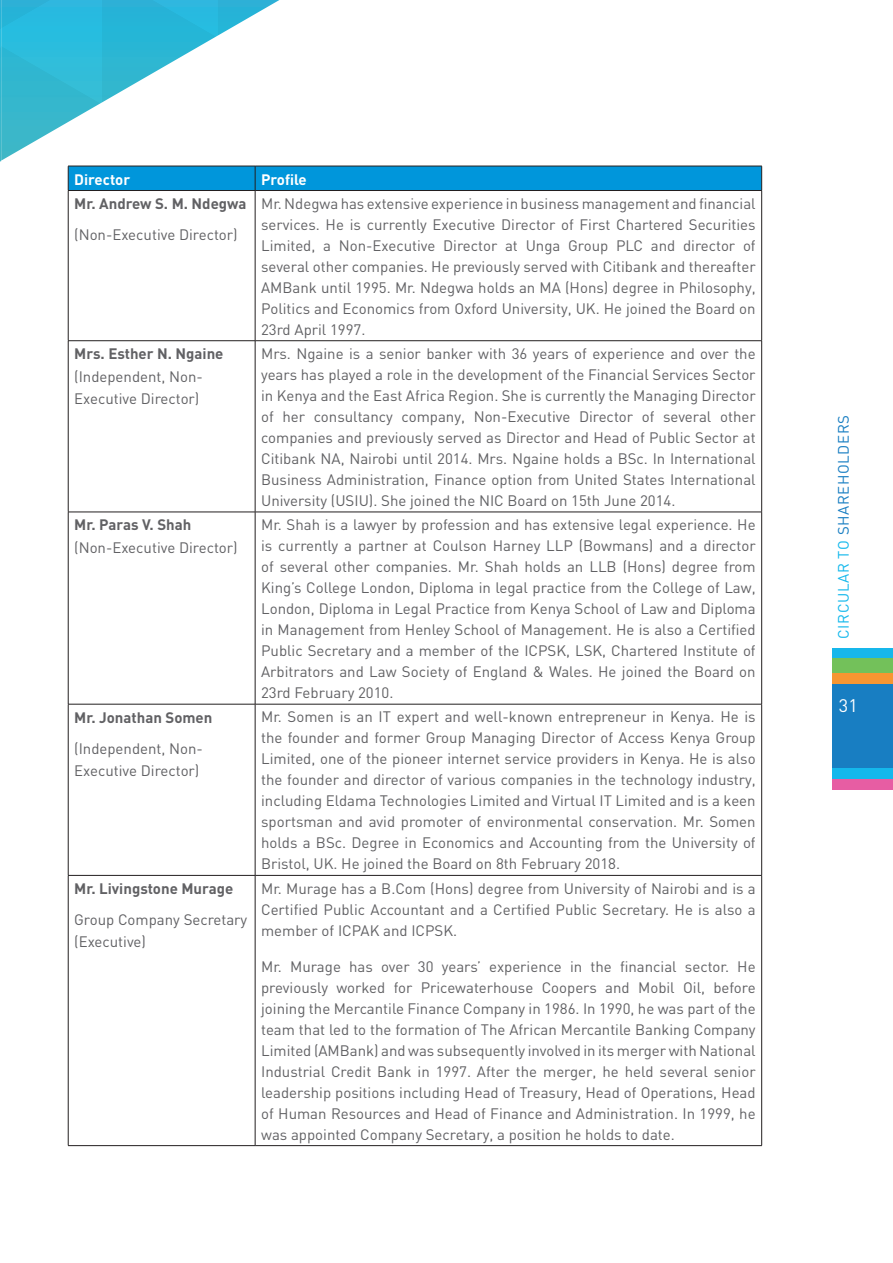
<style>
.page{position:relative;width:893px;height:1263px;background:#fff}
.page>*{position:absolute;margin:0;border:0;box-sizing:border-box;transform-origin:0 0}
.t1{font:18px "DIN";color:#fff}
.t2{font:15px/21px "DIN";color:#616164;text-align:justify}
.t3{font:700 15px "DIN";color:#616164}
.t4{font:15px "DIN";letter-spacing:.04em;color:#187ec2}
.t5{font:700 15px "DIN";color:#fff}
.s1{color:#14b8ec}
</style>
<div class="page">
<svg style="left:0;top:0;width:762px;height:190px"></svg>
<hr style="left:68px;top:190px;width:187px;height:1px;background:#231f20">
<hr style="left:68px;top:191px;width:1px;height:149px;background:#231f20">
<hr style="left:255px;top:190px;width:507px;height:1px;background:#231f20">
<hr style="left:255px;top:191px;width:1px;height:149px;background:#231f20">
<hr style="left:761px;top:191px;width:1px;height:149px;background:#231f20">
<hr style="left:68px;top:340px;width:187px;height:1px;background:#231f20">
<hr style="left:68px;top:341px;width:1px;height:171px;background:#231f20">
<hr style="left:255px;top:340px;width:507px;height:1px;background:#231f20">
<hr style="left:255px;top:341px;width:1px;height:171px;background:#231f20">
<hr style="left:761px;top:341px;width:1px;height:171px;background:#231f20">
<hr style="left:68px;top:512px;width:187px;height:1px;background:#231f20">
<hr style="left:68px;top:512px;width:1px;height:192px;background:#231f20">
<hr style="left:255px;top:512px;width:507px;height:1px;background:#231f20">
<hr style="left:255px;top:512px;width:1px;height:192px;background:#231f20">
<hr style="left:761px;top:512px;width:1px;height:192px;background:#231f20">
<hr style="left:68px;top:704px;width:187px;height:1px;background:#231f20">
<hr style="left:68px;top:704px;width:1px;height:171px;background:#231f20">
<hr style="left:255px;top:704px;width:507px;height:1px;background:#231f20">
<hr style="left:255px;top:704px;width:1px;height:171px;background:#231f20">
<hr style="left:761px;top:704px;width:1px;height:171px;background:#231f20">
<hr style="left:68px;top:875px;width:187px;height:1px;background:#231f20">
<hr style="left:68px;top:875px;width:1px;height:270px;background:#231f20">
<hr style="left:255px;top:875px;width:507px;height:1px;background:#231f20">
<hr style="left:255px;top:875px;width:1px;height:270px;background:#231f20">
<hr style="left:761px;top:875px;width:1px;height:270px;background:#231f20">
<hr style="left:68px;top:1145px;width:187px;height:1px;background:#231f20">
<hr style="left:255px;top:1145px;width:507px;height:1px;background:#231f20">
<div style="left:832px;top:648px;width:61px;height:10px;background:#16b7eb"></div>
<div style="left:832px;top:659px;width:61px;height:14px;background:#73c15a"></div>
<div style="left:832px;top:674px;width:61px;height:10px;background:#f79631"></div>
<div style="left:832px;top:684px;width:61px;height:84px;background:#187ec2"></div>
<div style="left:832px;top:768px;width:61px;height:11px;background:#14b8ec"></div>
<div style="left:832px;top:779px;width:61px;height:10px;background:#e75da3"></div>
<p class="t5" style="left:74px;top:169px;width:57px">Director</p>
<p class="t5" style="left:261px;top:169px;width:47px">Profile</p>
<p class="t3" style="left:74px;top:194px;width:174px">Mr. Andrew S. M. Ndegwa</p>
<p class="t2" style="left:74px;top:224px;width:165px">(Non-Executive Director)</p>
<p class="t2" style="left:261px;top:192px;width:496px">Mr. Ndegwa has extensive experience in business management and financial services. He is currently Executive Director of First Chartered Securities Limited, a Non-Executive Director at Unga Group PLC and director of several other companies. He previously served with Citibank and thereafter AMBank until 1995. Mr. Ndegwa holds an MA (Hons) degree in Philosophy, Politics and Economics from Oxford University, UK. He joined the Board on 23rd April 1997.</p>
<p class="t3" style="left:74px;top:344px;width:151px">Mrs. Esther N. Ngaine</p>
<p class="t2" style="left:74px;top:365px;width:130px;line-height:22.5px">(Independent, Non-<br>Executive Director)</p>
<p class="t2" style="left:261px;top:343px;width:496px">Mrs. Ngaine is a senior banker with 36 years of experience and over the years has played a role in the development of the Financial Services Sector in Kenya and the East Africa Region. She is currently the Managing Director of her consultancy company, Non-Executive Director of several other companies and previously served as Director and Head of Public Sector at Citibank NA, Nairobi until 2014. Mrs. Ngaine holds a BSc. In International Business Administration, Finance option from United States International University (USIU). She joined the NIC Board on 15th June 2014.</p>
<p class="t3" style="left:74px;top:515px;width:119px">Mr. Paras V. Shah</p>
<p class="t2" style="left:74px;top:537px;width:165px">(Non-Executive Director)</p>
<p class="t2" style="left:261px;top:514px;width:496px">Mr. Shah is a lawyer by profession and has extensive legal experience. He is currently a partner at Coulson Harney LLP (Bowmans) and a director of several other companies. Mr. Shah holds an LLB (Hons) degree from King’s College London, Diploma in legal practice from the College of Law, London, Diploma in Legal Practice from Kenya School of Law and Diploma in Management from Henley School of Management. He is also a Certified Public Secretary and a member of the ICPSK, LSK, Chartered Institute of Arbitrators and Law Society of England &amp; Wales. He joined the Board on 23rd February 2010.</p>
<p class="t3" style="left:74px;top:707px;width:140px">Mr. Jonathan Somen</p>
<p class="t2" style="left:74px;top:737px;width:130px;line-height:22.5px">(Independent, Non-<br>Executive Director)</p>
<p class="t2" style="left:261px;top:706px;width:496px">Mr. Somen is an IT expert and well-known entrepreneur in Kenya. He is the founder and former Group Managing Director of Access Kenya Group Limited, one of the pioneer internet service providers in Kenya. He is also the founder and director of various companies in the technology industry, including Eldama Technologies Limited and Virtual IT Limited and is a keen sportsman and avid promoter of environmental conservation. Mr. Somen holds a BSc. Degree in Economics and Accounting from the University of Bristol, UK. He joined the Board on 8th February 2018.</p>
<p class="t3" style="left:74px;top:879px;width:161px">Mr. Livingstone Murage</p>
<p class="t2" style="left:74px;top:908px;width:175px;line-height:22.5px">Group Company Secretary (Executive)</p>
<p class="t2" style="left:261px;top:877px;width:496px">Mr. Murage has a B.Com (Hons) degree from University of Nairobi and is a Certified Public Accountant and a Certified Public Secretary. He is also a member of ICPAK and ICPSK.</p>
<p class="t2" style="left:261px;top:955px;width:496px">Mr. Murage has over 30 years’ experience in the financial sector. He previously worked for Pricewaterhouse Coopers and Mobil Oil, before joining the Mercantile Finance Company in 1986. In 1990, he was part of the team that led to the formation of The African Mercantile Banking Company Limited (AMBank) and was subsequently involved in its merger with National Industrial Credit Bank in 1997. After the merger, he held several senior leadership positions including Head of Treasury, Head of Operations, Head of Human Resources and Head of Finance and Administration. In 1999, he was appointed Company Secretary, a position he holds to date.</p>
<p class="t4" style="left:834px;top:639px;width:225px;rotate:-90deg"><span class="s1">CIRCULAR TO</span> SHAREHOLDERS</p>
<p class="t1" style="left:839px;top:694px;width:20px">31</p>
</div>
